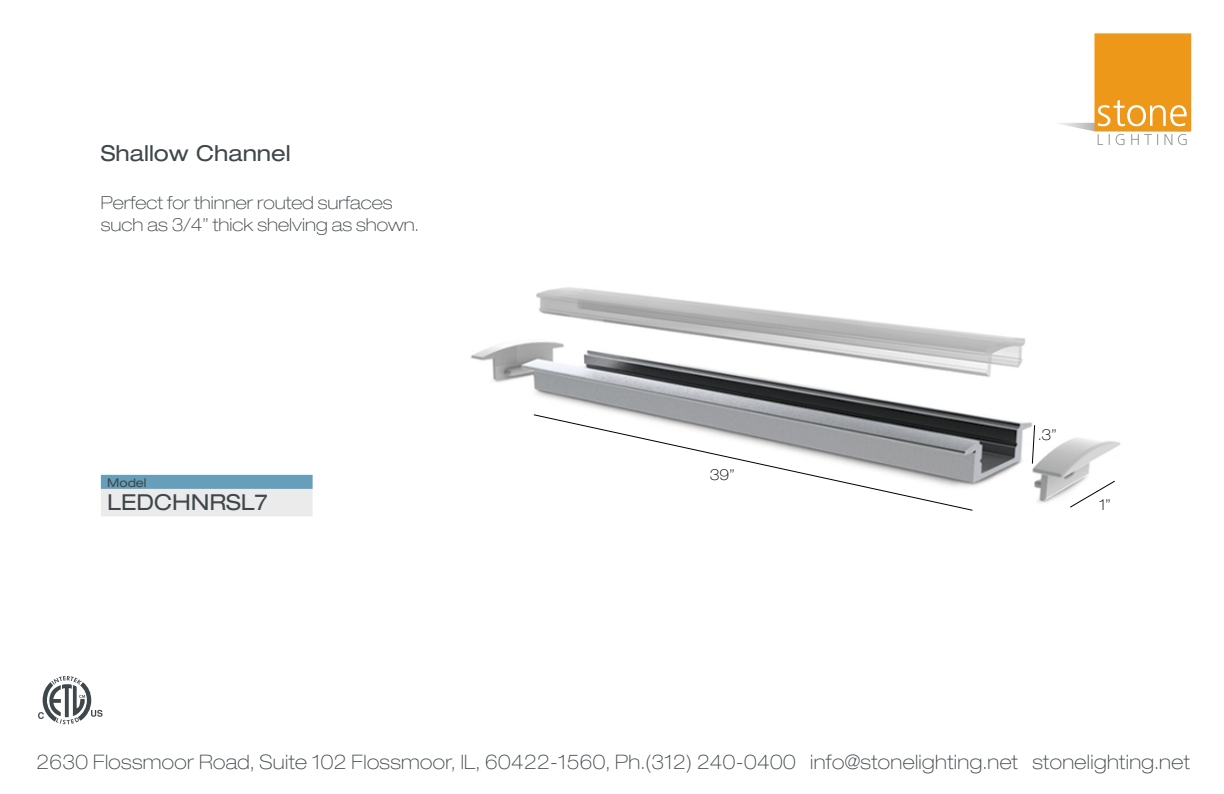
<style>
.page{position:relative;width:1224px;height:794px;background:#fff}
.page>*{position:absolute;margin:0;border:0;box-sizing:border-box;transform-origin:0 0}
.t1{font:expanded 22px "Helvetica Neue LT Std";color:#3e474a}
.t2{font:100 expanded 20px "Helvetica Neue LT Std";letter-spacing:.02em;color:#3e474a}
.t3{font:100 expanded 18px/21.6px "Helvetica Neue LT Std";color:#3e474a}
.t4{font:100 expanded 15px "Helvetica Neue LT Std";color:#000}
.t5{font:expanded 12px "Helvetica Neue LT Std";color:#3e474a}
</style>
<div class="page">
<div style="left:1095px;top:33px;width:96px;height:98px;background:#ee981a"></div>
<svg style="left:1059px;top:100px;width:132px;height:45px"></svg>
<svg style="left:38px;top:676px;width:65px;height:48px"></svg>
<div style="left:101px;top:475px;width:212px;height:41px;background:#ebebeb"></div>
<div style="left:101px;top:475px;width:212px;height:14px;background:#679eb9"></div>
<img style="left:470px;top:287px;width:651px;height:216px">
<svg style="left:533px;top:414px;width:440px;height:97px"></svg>
<svg style="left:1032px;top:424px;width:3px;height:40px"></svg>
<svg style="left:1069px;top:480px;width:47px;height:28px"></svg>
<p class="t1" style="left:101px;top:140px;width:191px">Shallow Channel</p>
<p class="t3" style="left:101px;top:192px;width:319px">Perfect for thinner routed surfaces such as 3/4” thick shelving as shown.</p>
<p class="t5" style="left:107px;top:475px;width:41px">Model</p>
<p class="t1" style="left:107px;top:489px;width:162px">LEDCHNRSL7</p>
<p class="t4" style="left:710px;top:466px;width:26px">39”</p>
<p class="t4" style="left:1038px;top:425px;width:20px">.3”</p>
<p class="t4" style="left:1099px;top:495px;width:13px">1”</p>
<p class="t2" style="left:37px;top:749px;width:1155px">2630 Flossmoor Road, Suite 102 Flossmoor, IL, 60422-1560, Ph.(312) 240-0400 info@stonelighting.net stonelighting.net</p>
</div>
